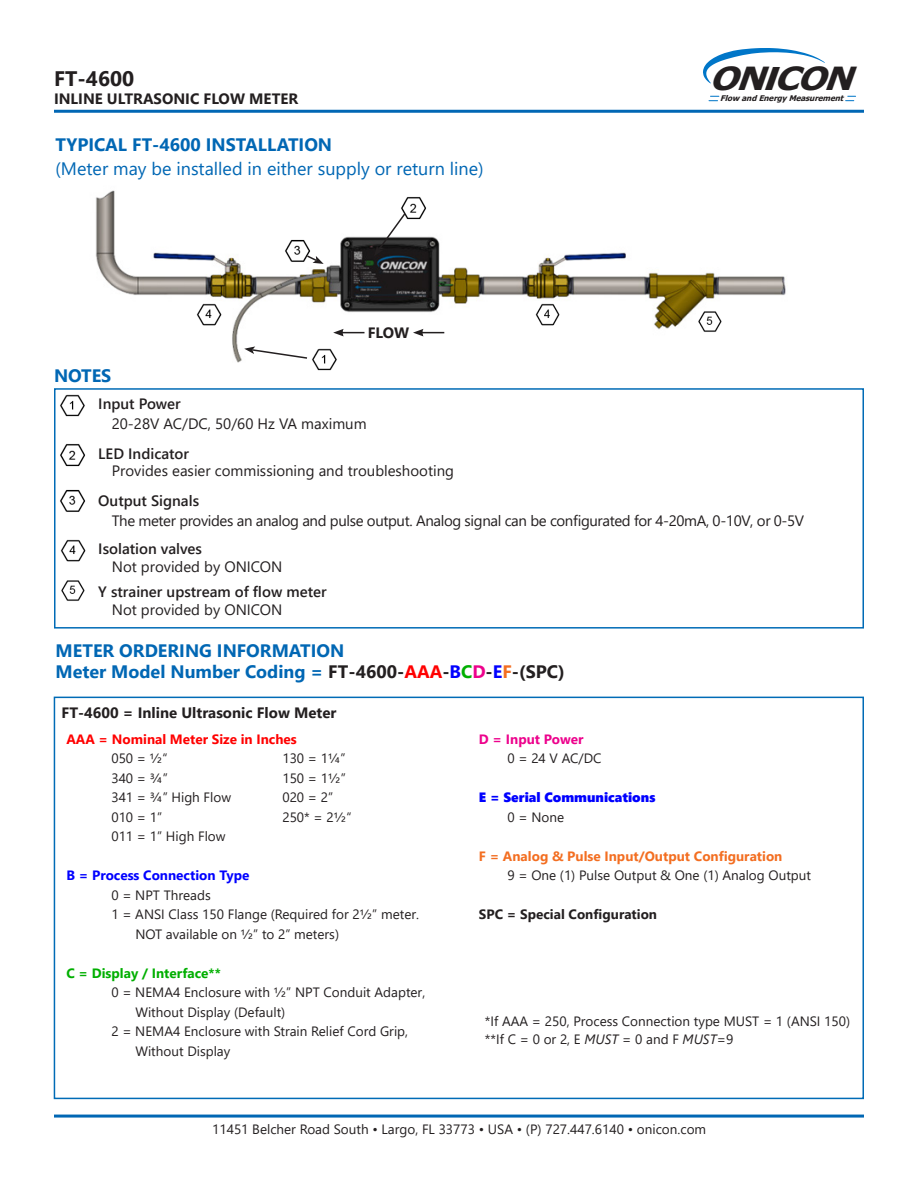
<style>
.page{position:relative;width:918px;height:1188px;background:#fff}
.page>*{position:absolute;margin:0;border:0;box-sizing:border-box;transform-origin:0 0}
.t1{font:italic 700 32.1px "Tahoma";color:#231f20;scale:1.13 1}
.t2{font:700 21px "Segoe UI";color:#231f20}
.Heading_1{font:700 18px "Segoe UI";color:#0167b4}
.t3{font:18px "Segoe UI";color:#0167b4}
.Manuals{font:15px/19.5px "Segoe UI";color:#231f20}
.Manuals-2{font:15px/19.5px "Segoe UI";letter-spacing:-.025em;color:#231f20}
.t4{font:700 15px "Segoe UI";color:#231f20}
.Manuals-3{font:600 15px "Segoe UI";color:#231f20}
.t5{font:13.5px/18px "Segoe UI";color:#231f20}
.t6{font:700 13.5px "Segoe UI";color:#f36e21}
.t7{font:700 13.5px "Segoe UI";color:#f00}
.t8{font:700 13.5px "Segoe UI";color:#231f20}
.t9{font:700 13.5px "Segoe UI";color:#00f}
.t10{font:13.5px "Segoe UI Black";color:#00f}
.t11{font:700 13.5px "Segoe UI";color:#00af00}
.t12{font:700 13.5px "Segoe UI";color:#ed028c}
.t13{font:italic 700 7.8px "Tahoma";color:#231f20}
.s1{font-family:"Arial";font-weight:900}
.s2{font-weight:600}
.s3{color:#231f20}
.s4{color:#f00}
.s5{color:#00f}
.s6{color:#00af00}
.s7{color:#ed028c}
.s8{color:#f36e21}
.s9{font-style:italic}
</style>
<div class="page">
<hr style="left:54px;top:110px;width:810px;height:3px;background:#0167b4">
<svg style="left:703px;top:48px;width:122px;height:35px"></svg>
<svg style="left:709px;top:96px;width:10px;height:5px"></svg>
<svg style="left:846px;top:96px;width:10px;height:5px"></svg>
<img style="left:95px;top:190px;width:691px;height:173px">
<div style="left:54px;top:388px;width:810px;height:241px;border:2px solid #006bb6"></div>
<div style="left:54px;top:697px;width:810px;height:402px;border:2px solid #006bb6"></div>
<hr style="left:54px;top:1115px;width:810px;height:3px;background:#0167b4">
<img style="left:60px;top:394px;width:25px;height:23px">
<img style="left:60px;top:444px;width:25px;height:23px">
<img style="left:60px;top:489px;width:26px;height:23px">
<img style="left:60px;top:539px;width:25px;height:23px">
<img style="left:61px;top:580px;width:24px;height:21px">
<img style="left:196px;top:302px;width:25px;height:24px">
<img style="left:696px;top:310px;width:26px;height:23px">
<img style="left:310px;top:346px;width:27px;height:25px">
<img style="left:400px;top:194px;width:26px;height:26px">
<img style="left:284px;top:238px;width:27px;height:25px">
<img style="left:534px;top:302px;width:25px;height:24px">
<svg style="left:244px;top:346px;width:65px;height:14px"></svg>
<svg style="left:305px;top:254px;width:19px;height:10px"></svg>
<svg style="left:374px;top:212px;width:33px;height:44px"></svg>
<svg style="left:333px;top:329px;width:31px;height:7px"></svg>
<svg style="left:413px;top:329px;width:31px;height:7px"></svg>
<h2 class="t2" style="left:54px;top:59px;width:82px">FT-4600</h2>
<p class="t4" style="left:54px;top:85px;width:246px">INLINE ULTRASONIC FLOW METER</p>
<p class="Heading_1" style="left:56px;top:128px;width:278px">TYPICAL FT-4600 INSTALLATION</p>
<p class="t3" style="left:56px;top:152px;width:430px">(Meter may be installed in either supply or return line)</p>
<p class="Heading_1" style="left:54px;top:359px;width:59px">NOTES</p>
<p class="t4" style="left:368px;top:318px;width:43px">FLOW</p>
<h1 class="t1" style="left:709px;top:66px;width:60px">ON</h1>
<p class="t13" style="left:720px;top:95px;width:123px">Flow and Energy Measuremen</p>
<h1 class="t1" style="left:763px;top:66px;width:90px"><span class="s1">I</span>CON</h1>
<p class="t13" style="left:840px;top:95px;width:7px">t</p>
<p class="Manuals" style="left:112px;top:393px;width:256px;text-indent:-14px"><span class="s2">Input Power<br></span>20-28V AC/DC, 50/60 Hz VA maximum</p>
<p class="Manuals-3" style="left:98px;top:440px;width:92px">LED Indicator</p>
<p class="Manuals" style="left:112px;top:459px;width:344px">Provides easier commissioning and troubleshooting</p>
<p class="Manuals-2" style="left:112px;top:490px;width:694px;text-indent:-14px"><span class="s2">Output Signals<br></span>The meter provides an analog and pulse output. Analog signal can be configurated for 4-20mA, 0-10V, or 0-5V</p>
<p class="Manuals" style="left:112px;top:539px;width:172px;line-height:18px;text-indent:-14px"><span class="s2">Isolation valves<br></span>Not provided by ONICON</p>
<p class="Manuals-3" style="left:98px;top:577px;width:230px">Y strainer upstream of flow meter</p>
<p class="Manuals" style="left:112px;top:599px;width:172px">Not provided by ONICON</p>
<p class="Heading_1" style="left:56px;top:634px;width:290px">METER ORDERING INFORMATION</p>
<p class="Heading_1" style="left:56px;top:655px;width:511px">Meter Model Number Coding = <span class="s3">FT-4600-</span><span class="s4">AAA</span><span class="s3">-</span><span class="s5">B</span><span class="s6">C</span><span class="s7">D</span><span class="s3">-</span><span class="s5">E</span><span class="s8">F</span><span class="s3">-(SPC)</span></p>
<p class="t4" style="left:62px;top:699px;width:277px">FT-4600 = Inline Ultrasonic Flow Meter</p>
<p class="t7" style="left:66px;top:726px;width:232px">AAA = Nominal Meter Size in Inches</p>
<p class="t5" style="left:111px;top:748px;width:58px">050 = ½“</p>
<p class="t5" style="left:282px;top:748px;width:65px">130 = 1¼”</p>
<p class="t5" style="left:111px;top:768px;width:58px">340 = ¾”</p>
<p class="t5" style="left:282px;top:768px;width:65px">150 = 1½”</p>
<p class="t5" style="left:111px;top:787px;width:121px">341 = ¾” High Flow</p>
<p class="t5" style="left:282px;top:787px;width:52px">020 = 2”</p>
<p class="t5" style="left:111px;top:807px;width:52px">010 = 1”</p>
<p class="t5" style="left:282px;top:807px;width:71px">250* = 2½“</p>
<p class="t5" style="left:111px;top:826px;width:116px">011 = 1” High Flow</p>
<p class="t9" style="left:66px;top:863px;width:185px">B = Process Connection Type</p>
<p class="t5" style="left:111px;top:885px;width:101px">0 = NPT Threads</p>
<p class="t5" style="left:111px;top:904px;width:309px">1 = ANSI Class 150 Flange (Required for 2½” meter.</p>
<p class="t5" style="left:135px;top:924px;width:205px">NOT available on ½” to 2” meters)</p>
<p class="t11" style="left:66px;top:960px;width:156px">C = Display / Interface**</p>
<p class="t5" style="left:111px;top:982px;width:315px">0 = NEMA4 Enclosure with ½” NPT Conduit Adapter,</p>
<p class="t5" style="left:135px;top:1002px;width:151px">Without Display (Default)</p>
<p class="t5" style="left:111px;top:1021px;width:298px">2 = NEMA4 Enclosure with Strain Relief Cord Grip,</p>
<p class="t5" style="left:135px;top:1041px;width:96px">Without Display</p>
<p class="t12" style="left:479px;top:726px;width:106px">D = Input Power</p>
<p class="t5" style="left:507px;top:748px;width:96px">0 = 24 V AC/DC</p>
<p class="t10" style="left:479px;top:788px;width:178px">E = Serial Communications</p>
<p class="t5" style="left:507px;top:807px;width:58px">0 = None</p>
<p class="t6" style="left:479px;top:843px;width:305px">F = Analog &amp; Pulse Input/Output Configuration</p>
<p class="t5" style="left:507px;top:865px;width:305px">9 = One (1) Pulse Output &amp; One (1) Analog Output</p>
<p class="t8" style="left:479px;top:902px;width:180px">SPC = Special Configuration</p>
<p class="t5" style="left:485px;top:1011px;width:367px">*If AAA = 250, Process Connection type MUST = 1 (ANSI 150) **If C = 0 or 2, E <span class="s9">MUST</span> = 0 and F <span class="s9">MUST</span>=9</p>
<p class="t5" style="left:212px;top:1119px;width:495px">11451 Belcher Road South • Largo, FL 33773 • USA • (P) 727.447.6140 • onicon.com</p>
</div>
